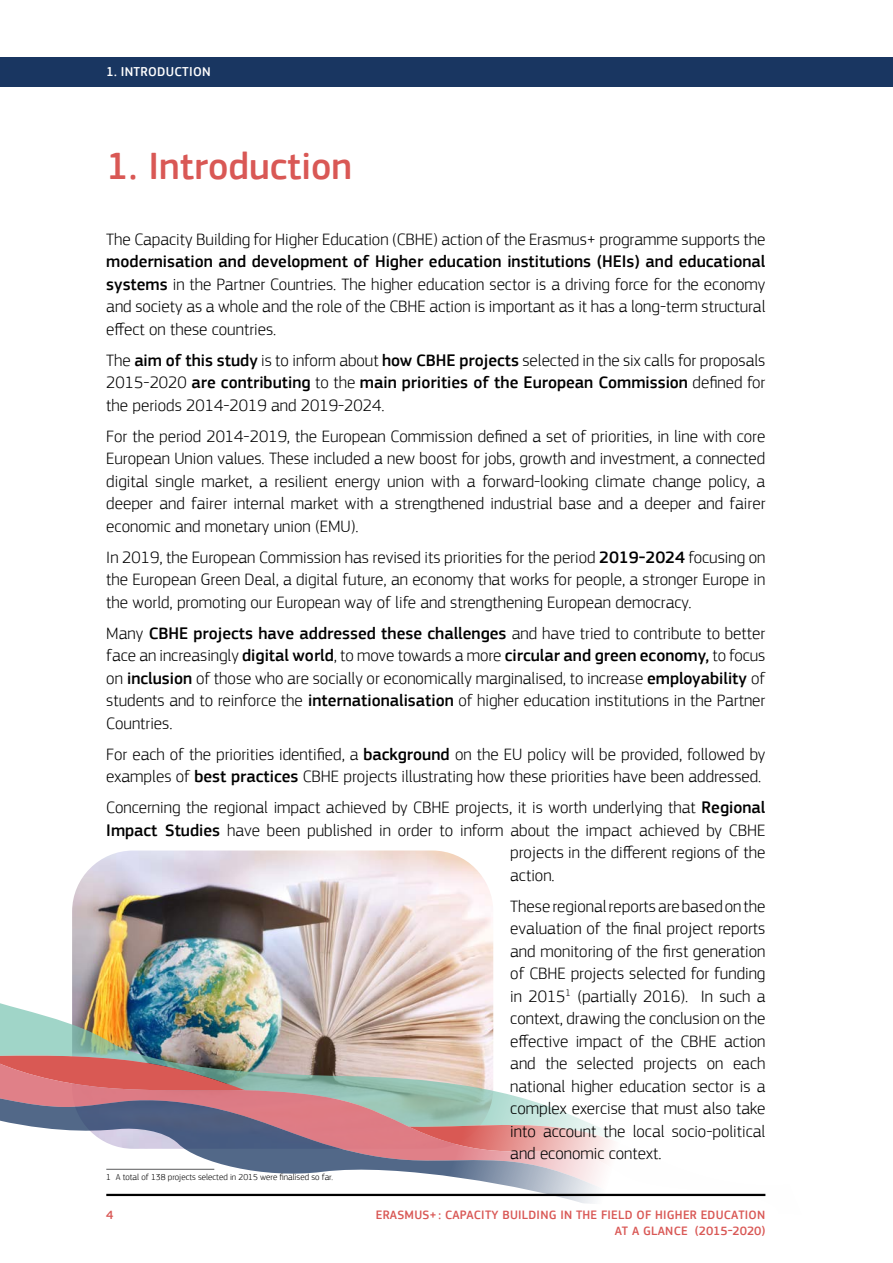
<style>
.page{position:relative;width:893px;height:1263px;background:#fff}
.page>*{position:absolute;margin:0;border:0;box-sizing:border-box;transform-origin:0 0}
.t1{font:500 39px "EC Square Sans Pro";color:#d95855}
.t2{font:300 17.25px/22.5px "EC Square Sans Pro";color:#000;text-align:justify}
.t3{font:500 13.35px "EC Square Sans Pro";letter-spacing:.02em;color:#fff}
.t4{font:500 12.6px/15.1px "EC Square Sans Pro";letter-spacing:.02em;color:#d95855;text-align:right}
.t5{font:300 9px "EC Square Sans Pro";color:#000}
.s1{font-weight:500}
</style>
<div class="page">
<img style="left:72px;top:850px;width:421px;height:141px">
<img style="left:0;top:991px;width:494px;height:47px">
<svg style="left:0;top:1038px;width:766px;height:159px"></svg>
<svg style="left:0;top:1091px;width:664px;height:113px"></svg>
<hr style="left:106px;top:1194px;width:659px;height:2px;background:#000">
<div style="left:0;top:57px;width:893px;height:30px;background:#193661"></div>
<hr style="left:106px;top:1169px;width:108px;height:1px;background:#58595b">
<p class="t3" style="left:106px;top:64px;width:106px">1. INTRODUCTION</p>
<h1 class="t1" style="left:106px;top:143px;width:247px">1. Introduction</h1>
<p class="t2" style="left:106px;top:228px;width:661px">The Capacity Building for Higher Education (CBHE) action of the Erasmus+ programme supports the <span class="s1">modernisation and development of Higher education institutions (HEIs) and educational systems</span> in the Partner Countries. The higher education sector is a driving force for the economy and society as a whole and the role of the CBHE action is important as it has a long-term structural effect on these countries.</p>
<p class="t2" style="left:106px;top:349px;width:661px">The <span class="s1">aim of this study</span> is to inform about <span class="s1">how CBHE projects</span> selected in the six calls for proposals 2015-2020 <span class="s1">are contributing</span> to the <span class="s1">main priorities of the European Commission</span> defined for the periods 2014-2019 and 2019-2024.</p>
<p class="t2" style="left:106px;top:425px;width:661px">For the period 2014-2019, the European Commission defined a set of priorities, in line with core European Union values. These included a new boost for jobs, growth and investment, a connected digital single market, a resilient energy union with a forward-looking climate change policy, a deeper and fairer internal market with a strengthened industrial base and a deeper and fairer economic and monetary union (EMU).</p>
<p class="t2" style="left:106px;top:546px;width:661px">In 2019, the European Commission has revised its priorities for the period <span class="s1">2019-2024</span> focusing on the European Green Deal, a digital future, an economy that works for people, a stronger Europe in the world, promoting our European way of life and strengthening European democracy.</p>
<p class="t2" style="left:106px;top:622px;width:661px">Many <span class="s1">CBHE projects have addressed these challenges</span> and have tried to contribute to better face an increasingly <span class="s1">digital world</span>, to move towards a more <span class="s1">circular and green economy,</span> to focus on <span class="s1">inclusion</span> of those who are socially or economically marginalised, to increase <span class="s1">employability</span> of students and to reinforce the <span class="s1">internationalisation</span> of higher education institutions in the Partner Countries.</p>
<p class="t2" style="left:106px;top:743px;width:661px">For each of the priorities identified, a <span class="s1">background</span> on the EU policy will be provided, followed by examples of <span class="s1">best practices</span> CBHE projects illustrating how these priorities have been addressed.</p>
<p class="t2" style="left:106px;top:796px;width:661px">Concerning the regional impact achieved by CBHE projects, it is worth underlying that <span class="s1">Regional</span></p>
<p class="t2" style="left:106px;top:819px;width:661px"><span class="s1">Impact Studies</span> have been published in order to inform about the impact achieved by CBHE</p>
<p class="t2" style="left:510px;top:841px;width:257px">projects in the different regions of the</p>
<p class="t2" style="left:510px;top:864px;width:46px">action.</p>
<p class="t2" style="left:510px;top:895px;width:257px">These regional reports are based on the evaluation of the final project reports and monitoring of the first generation of CBHE projects selected for funding in 2015<sup>1</sup> (partially 2016). In such a context, drawing the conclusion on the effective impact of the CBHE action and the selected projects on each national higher education sector is a complex exercise that must also take into account the local socio-political and economic context.</p>
<p class="t5" style="left:106px;top:1172px;width:228px">1 A total of 138 projects selected in 2015 were finalised so far.</p>
<p class="t4" style="left:106px;top:1208px;width:9px">4</p>
<p class="t4" style="left:376px;top:1208px;width:391px">ERASMUS+: CAPACITY BUILDING IN THE FIELD OF HIGHER EDUCATION<br>AT A GLANCE (2015-2020)</p>
</div>
